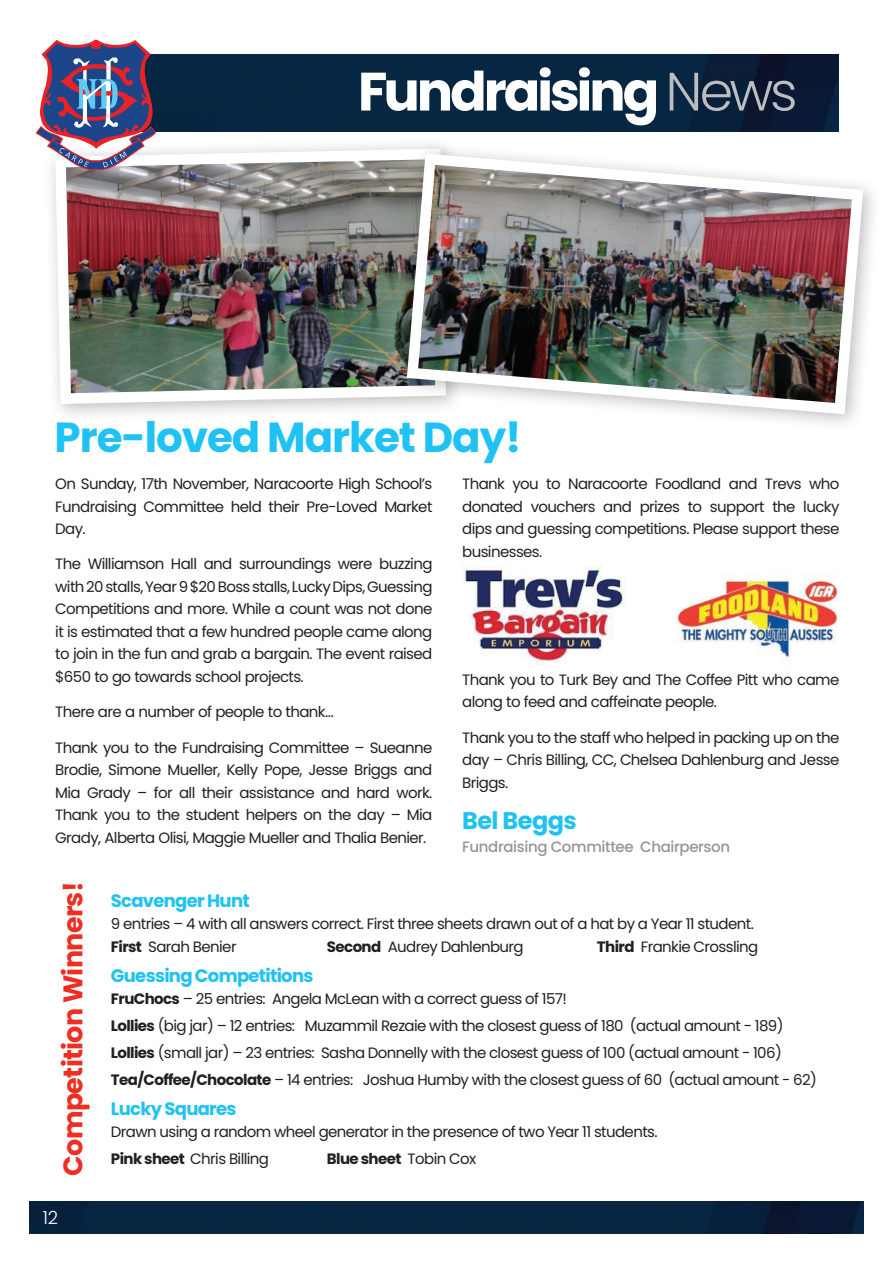
<style>
.page{position:relative;width:893px;height:1263px;background:#fff}
.page>*{position:absolute;margin:0;border:0;box-sizing:border-box;transform-origin:0 0}
.t1{font:700 54px "Poppins";letter-spacing:-.06em;color:#fff}
.t2{font:700 42px "Poppins";letter-spacing:-.025em;color:#1fc2f3}
.t3{font:700 27px "Poppins";letter-spacing:-.025em;color:#ee2e22}
.t4{font:700 24px "Poppins";letter-spacing:-.025em;color:#1fc2f3}
.t5{font:700 18px "Poppins";letter-spacing:-.04em;color:#1fc2f3}
.t6{font:300 18px "Poppins";color:#fff}
.t7{font:15px/22.5px "Poppins";letter-spacing:-.04em;color:#231f20;text-align:justify}
.t8{font:500 15px "Poppins";letter-spacing:-.025em;color:#939598}
.t9{font:700 15px "Poppins";letter-spacing:-.04em;color:#231f20}
.s1{font-weight:300;color:#bcbdc0}
.s2{font-weight:700}
.s3{font-weight:400}
</style>
<div class="page">
<img style="left:30px;top:1201px;width:833px;height:32px">
<div style="left:43px;top:137px;width:422px;height:286px;background:#231f20;opacity:.3"></div>
<img style="left:50px;top:143px;width:345px;height:266px">
<div style="left:395px;top:142px;width:486px;height:290px;background:#231f20;opacity:.3"></div>
<img style="left:401px;top:148px;width:468px;height:272px">
<img style="left:156px;top:54px;width:683px;height:78px">
<svg style="left:36px;top:40px;width:120px;height:130px"></svg>
<img style="left:462px;top:566px;width:163px;height:99px">
<img style="left:676px;top:576px;width:162px;height:82px">
<h1 class="t1" style="left:358px;top:60px;width:441px">Fundraising <span class="s1">News</span></h1>
<h2 class="t2" style="left:55px;top:413px;width:469px">Pre-loved Market Day!</h2>
<p class="t7" style="left:55px;top:473px;width:379px">On Sunday, 17th November, Naracoorte High School’s Fundraising Committee held their Pre-Loved Market Day.</p>
<p class="t7" style="left:55px;top:553px;width:379px">The Williamson Hall and surroundings were buzzing with 20 stalls, Year 9 $20 Boss stalls, Lucky Dips, Guessing Competitions and more. While a count was not done it is estimated that a few hundred people came along to join in the fun and grab a bargain. The event raised $650 to go towards school projects.</p>
<p class="t7" style="left:55px;top:701px;width:280px">There are a number of people to thank…</p>
<p class="t7" style="left:55px;top:736px;width:379px">Thank you to the Fundraising Committee – Sueanne Brodie, Simone Mueller, Kelly Pope, Jesse Briggs and Mia Grady – for all their assistance and hard work.<br>Thank you to the student helpers on the day – Mia Grady, Alberta Olisi, Maggie Mueller and Thalia Benier.</p>
<p class="t7" style="left:462px;top:473px;width:379px">Thank you to Naracoorte Foodland and Trevs who donated vouchers and prizes to support the lucky dips and guessing competitions. Please support these businesses.</p>
<p class="t7" style="left:462px;top:668px;width:379px">Thank you to Turk Bey and The Coffee Pitt who came along to feed and caffeinate people.</p>
<p class="t7" style="left:462px;top:726px;width:379px">Thank you to the staff who helped in packing up on the day – Chris Billing, CC, Chelsea Dahlenburg and Jesse Briggs.</p>
<h3 class="t4" style="left:462px;top:807px;width:116px">Bel Beggs</h3>
<p class="t8" style="left:462px;top:838px;width:269px">Fundraising Committee Chairperson</p>
<h3 class="t3" style="left:57px;top:1176px;width:296px;rotate:-90deg">Competition Winners!</h3>
<p class="t6" style="left:43px;top:1207px;width:17px">12</p>
<p class="t5" style="left:111px;top:890px;width:140px">Scavenger Hunt</p>
<p class="t7" style="left:111px;top:913px;width:644px">9 entries – 4 with all answers correct. First three sheets drawn out of a hat by a Year 11 student.<br><span class="s2">First</span> Sarah Benier</p>
<p class="t7" style="left:327px;top:935px;width:198px"><span class="s2">Second</span> Audrey Dahlenburg</p>
<p class="t7" style="left:597px;top:935px;width:163px"><span class="s2">Third</span> Frankie Crossling</p>
<p class="t5" style="left:111px;top:965px;width:204px">Guessing Competitions</p>
<p class="t7" style="left:111px;top:986px;width:708px;line-height:26.7px;text-align:left"><span class="s2">FruChocs</span> – 25 entries: Angela McLean with a correct guess of 157!<br><span class="s2">Lollies</span> (big jar) – 12 entries: Muzammil Rezaie with the closest guess of 180 (actual amount - 189)<br><span class="s2">Lollies</span> (small jar) – 23 entries: Sasha Donnelly with the closest guess of 100 (actual amount - 106)<br><span class="s2">Tea/Coffee/Chocolate</span> – 14 entries: Joshua Humby with the closest guess of 60 (actual amount - 62)</p>
<p class="t5" style="left:111px;top:1098px;width:127px">Lucky Squares</p>
<p class="t7" style="left:111px;top:1119px;width:548px;line-height:26.7px">Drawn using a random wheel generator in the presence of two Year 11 students.<br><span class="s2">Pink sheet</span> Chris Billing</p>
<p class="t9" style="left:327px;top:1150px;width:151px">Blue sheet <span class="s3">Tobin Cox</span></p>
</div>
